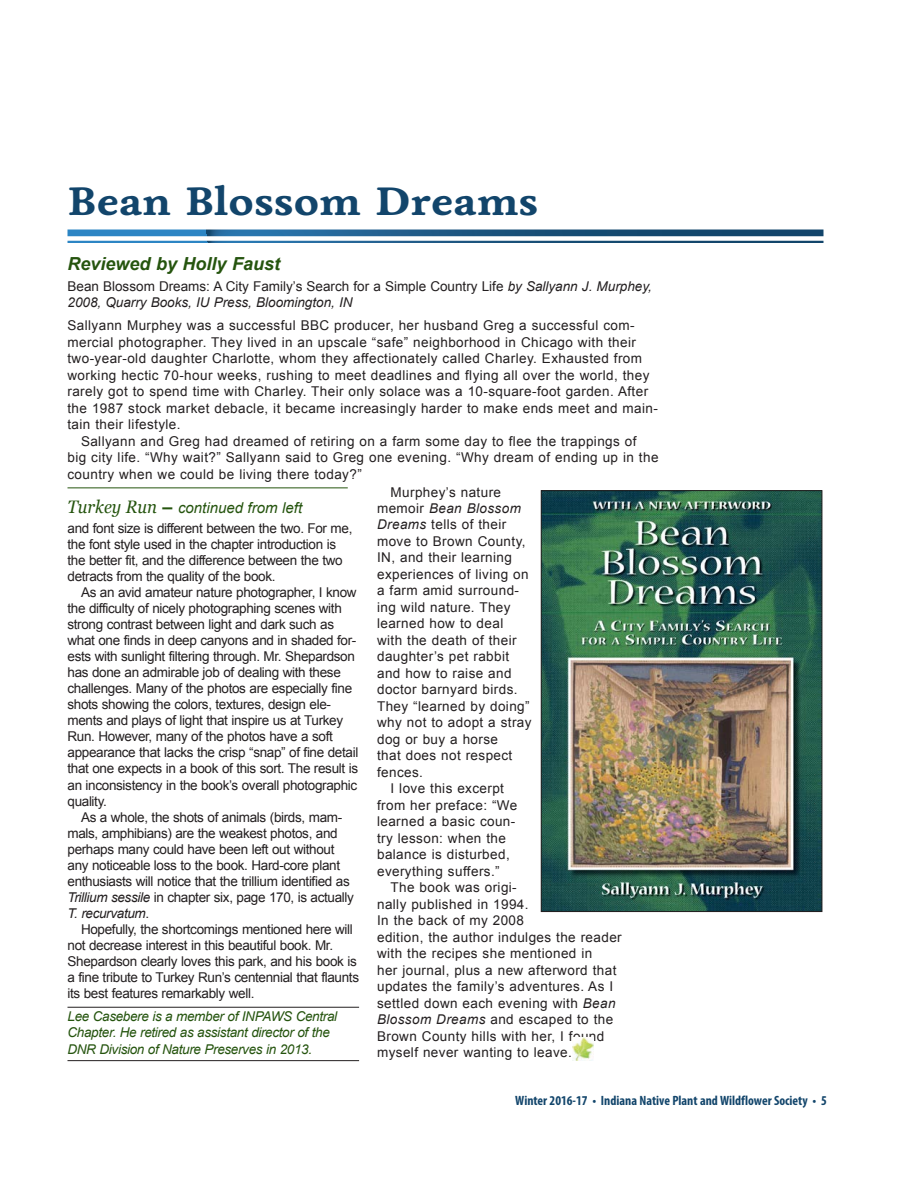
<style>
.page{position:relative;width:918px;height:1188px;background:#fff}
.page>*{position:absolute;margin:0;border:0;box-sizing:border-box;transform-origin:0 0}
._10_Story_Head_Blue{font:700 40.5px "Livory";color:#12456b;scale:1.08 1}
._31_By_Author_GR{font:italic 700 18px "Arial";color:#25540e}
._31_By_Author_GR-2{font:italic 15px "Arial";color:#25540e}
._50_BodyBasic_BK{font:13.5px/16px "Arial";letter-spacing:-.025em;color:#231f20}
._50_BodyBasic_BK-2{font:13.5px/16.5px "Arial";letter-spacing:.03em;color:#231f20}
._40_Body1st_BK{font:13.5px/16.5px "Arial";letter-spacing:.03em;color:#231f20}
._40_Body1st_BK-2{font:italic 13.5px/16.2px "Arial";color:#231f20}
._55_AuthorBioBox_GR{font:italic 13.5px/16.2px "Arial";letter-spacing:-.025em;color:#25540e}
.t1{font:700 condensed 13.5px "Myriad Pro";color:#12456b}
.s1{font-style:normal}
.s2{font-family:"Georgia";font-size:18px}
.s3{font-weight:700;font-size:18px}
.s4{font-style:italic}
</style>
<div class="page">
<hr style="left:68px;top:1007px;width:291px;height:1px;background:#231f20">
<hr style="left:68px;top:1060px;width:291px;height:1px;background:#231f20">
<img style="left:543px;top:492px;width:277px;height:418px">
<div style="left:541px;top:490px;width:281px;height:422px;border:1px solid #231f20"></div>
<hr style="left:68px;top:487px;width:280px;height:1px;background:#25540e">
<img style="left:572px;top:1038px;width:22px;height:23px">
<svg style="left:68px;top:230px;width:756px;height:6px;background:#1e5e8d"></svg>
<p class="_10_Story_Head_Blue" style="left:68px;top:177px;width:438px">Bean Blossom Dreams</p>
<p class="_31_By_Author_GR" style="left:68px;top:252px;width:214px">Reviewed by Holly Faust</p>
<p class="_40_Body1st_BK-2" style="left:68px;top:278px;width:586px"><span class="s1">Bean Blossom Dreams: A City Family’s Search for a Simple Country Life</span> by Sallyann J. Murphey,<br>2008, Quarry Books, IU Press, Bloomington, IN</p>
<p class="_40_Body1st_BK" style="left:67px;top:318px;width:592px">Sallyann Murphey was a successful BBC producer, her husband Greg a successful com&shy;mercial photographer. They lived in an upscale “safe” neighborhood in Chicago with their two-year-old daughter Charlotte, whom they affectionately called Charley. Exhausted from working hectic 70-hour weeks, rushing to meet deadlines and flying all over the world, they rarely got to spend time with Charley. Their only solace was a 10-square-foot garden. After the 1987 stock market debacle, it became increasingly harder to make ends meet and main&shy;tain their lifestyle.</p>
<p class="_50_BodyBasic_BK-2" style="left:68px;top:433px;width:593px;text-indent:14px">Sallyann and Greg had dreamed of retiring on a farm some day to flee the trappings of big city life. “Why wait?” Sallyann said to Greg one evening. “Why dream of ending up in the country when we could be living there today?”</p>
<p class="_31_By_Author_GR-2" style="left:68px;top:498px;width:236px"><span class="s2">Turkey Run</span> <span class="s3">–</span> continued from left</p>
<p class="_50_BodyBasic_BK" style="left:68px;top:520px;width:286px">and font size is different between the two. For me, the font style used in the chapter introduction is the better fit, and the difference between the two detracts from the quality of the book.</p>
<p class="_50_BodyBasic_BK" style="left:68px;top:584px;width:292px;text-indent:14px">As an avid amateur nature photographer, I know the difficulty of nicely photographing scenes with strong contrast between light and dark such as what one finds in deep canyons and in shaded for&shy;ests with sunlight filtering through. Mr. Shepardson has done an admirable job of dealing with these challenges. Many of the photos are especially fine shots showing the colors, textures, design ele&shy;ments and plays of light that inspire us at Turkey Run. However, many of the photos have a soft appearance that lacks the crisp “snap” of fine detail that one expects in a book of this sort. The result is an inconsistency in the book’s overall photographic quality.</p>
<p class="_50_BodyBasic_BK" style="left:68px;top:809px;width:288px;text-indent:14px">As a whole, the shots of animals (birds, mam&shy;mals, amphibians) are the weakest photos, and perhaps many could have been left out without any noticeable loss to the book. Hard-core plant enthusiasts will notice that the trillium identified as <span class="s4">Trillium sessile</span> in chapter six, page 170, is actually <span class="s4">T. recurvatum</span>.</p>
<p class="_50_BodyBasic_BK" style="left:68px;top:921px;width:293px;text-indent:14px">Hopefully, the shortcomings mentioned here will not decrease interest in this beautiful book. Mr.<br>Shepardson clearly loves this park, and his book is a fine tribute to Turkey Run’s centennial that flaunts its best features remarkably well.</p>
<p class="_55_AuthorBioBox_GR" style="left:68px;top:1009px;width:271px">Lee Casebere is a member of INPAWS Central<br>Chapter. He retired as assistant director of the<br>DNR Division of Nature Preserves in 2013.</p>
<p class="_50_BodyBasic_BK-2" style="left:377px;top:484px;width:156px;text-indent:14px">Murphey’s nature memoir <span class="s4">Bean Blossom<br>Dreams</span> tells of their move to Brown County,<br>IN, and their learning experiences of living on a farm amid surround&shy;ing wild nature. They learned how to deal with the death of their daughter’s pet rabbit and how to raise and doctor barnyard birds.<br>They “learned by doing” why not to adopt a stray dog or buy a horse<br>that does not respect fences.</p>
<p class="_50_BodyBasic_BK-2" style="left:377px;top:781px;width:142px;text-indent:14px">I love this excerpt from her preface: “We learned a basic coun&shy;try lesson: when the balance is disturbed, everything suffers.”</p>
<p class="_50_BodyBasic_BK-2" style="left:377px;top:880px;width:246px;text-indent:14px">The book was origi-<br>nally published in 1994.<br>In the back of my 2008<br>edition, the author indulges the reader with the recipes she mentioned in<br>her journal, plus a new afterword that updates the family’s adventures. As I settled down each evening with <span class="s4">Bean<br>Blossom Dreams</span> and escaped to the<br>Brown County hills with her, I found myself never wanting to leave.</p>
<p class="t1" style="left:515px;top:1092px;width:313px">Winter 2016-17 • Indiana Native Plant and Wildflower Society • 5</p>
</div>
